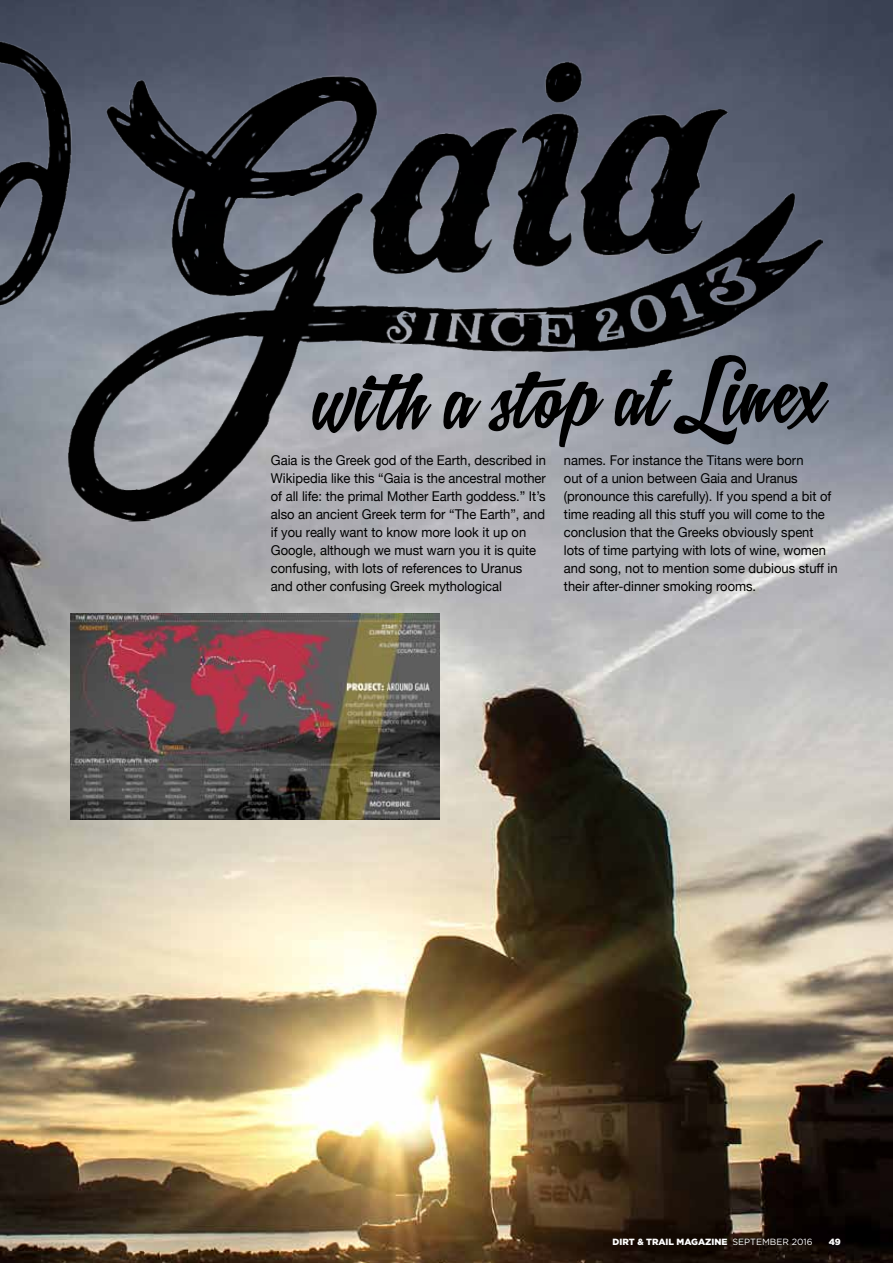
<style>
.page{position:relative;width:893px;height:1263px;background:#fff}
.page>*{position:absolute;margin:0;border:0;box-sizing:border-box;transform-origin:0 0}
.t1{font:67.5px "Letrista Script";color:#000}
.t2{font:13.5px/18px "Helvetica Neue";color:#000;scale:.96 1}
.t3{font:900 9px "Gotham";color:#fff}
.s1{font-weight:400}
</style>
<div class="page">
<img style="left:0;top:0;width:893px;height:1263px">
<img style="left:0;top:0;width:832px;height:526px">
<img style="left:70px;top:613px;width:369px;height:206px">
<h1 class="t1" style="left:312px;top:360px;width:517px;rotate:-1deg">with a st op at Li nex</h1>
<p class="t2" style="left:271px;top:452px;width:288px">Gaia is the Greek god of the Earth, described in Wikipedia like this “Gaia is the ancestral mother of all life: the primal Mother Earth goddess.” It’s also an ancient Greek term for “The Earth”, and if you really want to know more look it up on Google, although we must warn you it is quite confusing, with lots of references to Uranus and other confusing Greek mythological</p>
<p class="t2" style="left:564px;top:452px;width:287px">names. For instance the Titans were born<br>out of a union between Gaia and Uranus (pronounce this carefully). If you spend a bit of time reading all this stuff you will come to the conclusion that the Greeks obviously spent lots of time partying with lots of wine, women and song, not to mention some dubious stuff in their after-dinner smoking rooms.</p>
<p class="t3" style="left:613px;top:1237px;width:201px">DIRT &amp; TRAIL MAGAZINE <span class="s1">SEPTEMBER 2016</span></p>
<p class="t3" style="left:829px;top:1237px;width:14px">49</p>
</div>
